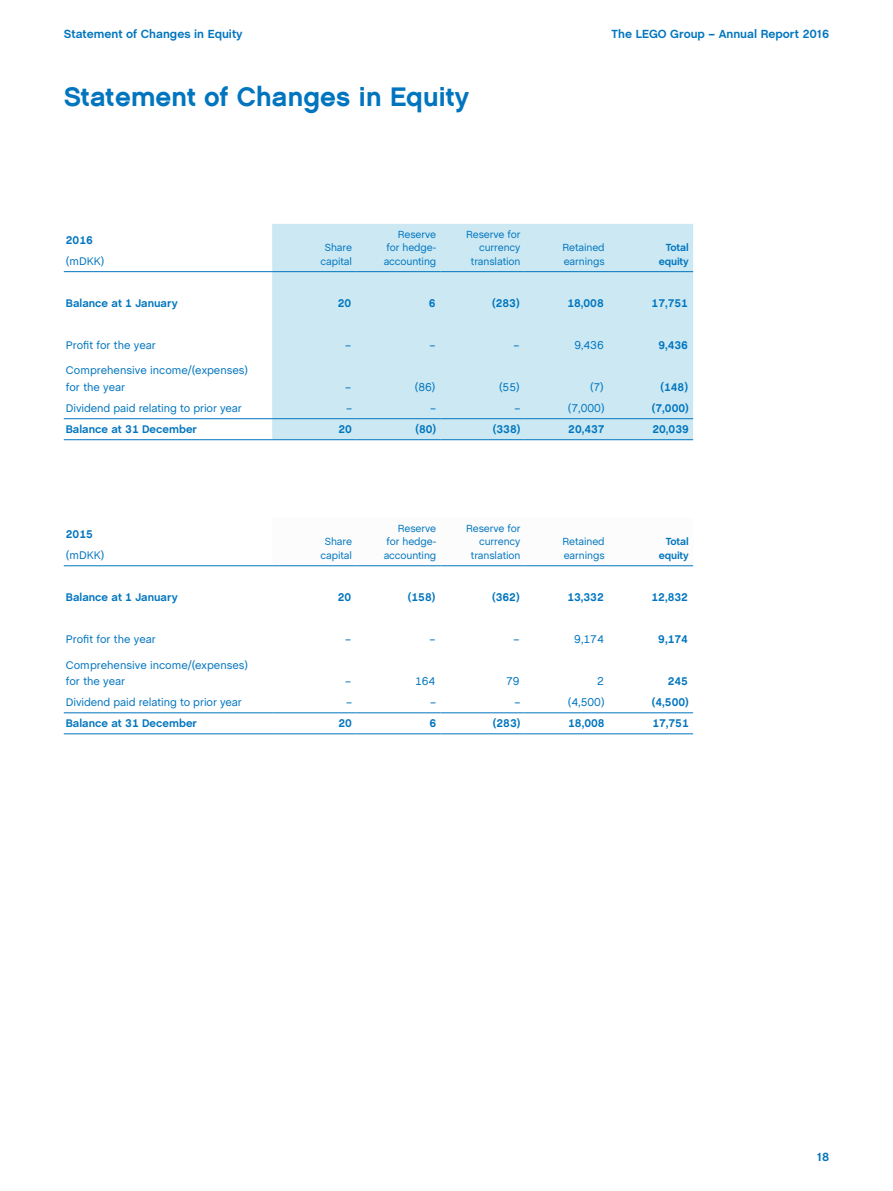
<style>
.page{position:relative;width:893px;height:1191px;background:#fff}
.page>*{position:absolute;margin:0;border:0;box-sizing:border-box;transform-origin:0 0}
.t1{font:700 27px "LEGO Chalet 60 Tab";letter-spacing:.005em;color:#0075bf}
.t2{font:700 12px "LEGO Chalet 50";color:#0075bf}
.t3{font:11.25px/16.5px "LEGO Chalet 50";color:#0075bf}
.t4{font:700 11.25px "LEGO Chalet 60 Tab";color:#0075bf}
.t5{font:700 11.25px "LEGO Chalet 50";color:#0075bf}
.t6{font:11.25px "LEGO Chalet 60 Tab";color:#0075bf}
.t7{font:10.5px/13.5px "LEGO Chalet 50";letter-spacing:-.01em;color:#0075bf;text-align:center}
.t8{font:700 10.5px/13.5px "LEGO Chalet 50";letter-spacing:-.01em;color:#0075bf;text-align:right}
.s1{font-family:"LEGO Chalet 60 Tab"}
.s2{font-family:"LEGO Chalet 50"}
</style>
<div class="page">
<div style="left:272px;top:224px;width:421px;height:215px;background:#cce9f3"></div>
<hr style="left:64px;top:439px;width:208px;height:1px;background:#0075bf">
<hr style="left:272px;top:439px;width:84px;height:1px;background:#0075bf">
<hr style="left:356px;top:439px;width:85px;height:1px;background:#0075bf">
<hr style="left:441px;top:439px;width:84px;height:1px;background:#0075bf">
<hr style="left:525px;top:439px;width:84px;height:1px;background:#0075bf">
<hr style="left:609px;top:439px;width:84px;height:1px;background:#0075bf">
<hr style="left:64px;top:418px;width:208px;height:1px;background:#0075bf">
<hr style="left:272px;top:418px;width:84px;height:1px;background:#0075bf">
<hr style="left:356px;top:418px;width:85px;height:1px;background:#0075bf">
<hr style="left:441px;top:418px;width:84px;height:1px;background:#0075bf">
<hr style="left:525px;top:418px;width:84px;height:1px;background:#0075bf">
<hr style="left:609px;top:418px;width:84px;height:1px;background:#0075bf">
<hr style="left:64px;top:271px;width:208px;height:1px;background:#0075bf">
<hr style="left:272px;top:271px;width:84px;height:1px;background:#0075bf">
<hr style="left:356px;top:271px;width:85px;height:1px;background:#0075bf">
<hr style="left:441px;top:271px;width:84px;height:1px;background:#0075bf">
<hr style="left:525px;top:271px;width:84px;height:1px;background:#0075bf">
<hr style="left:609px;top:271px;width:84px;height:1px;background:#0075bf">
<hr style="left:64px;top:733px;width:208px;height:1px;background:#0075bf">
<hr style="left:272px;top:733px;width:84px;height:1px;background:#0075bf">
<hr style="left:356px;top:733px;width:85px;height:1px;background:#0075bf">
<hr style="left:441px;top:733px;width:84px;height:1px;background:#0075bf">
<hr style="left:525px;top:733px;width:84px;height:1px;background:#0075bf">
<hr style="left:609px;top:733px;width:84px;height:1px;background:#0075bf">
<hr style="left:64px;top:712px;width:208px;height:1px;background:#0075bf">
<hr style="left:272px;top:712px;width:84px;height:1px;background:#0075bf">
<hr style="left:356px;top:712px;width:85px;height:1px;background:#0075bf">
<hr style="left:441px;top:712px;width:84px;height:1px;background:#0075bf">
<hr style="left:525px;top:712px;width:84px;height:1px;background:#0075bf">
<hr style="left:609px;top:712px;width:84px;height:1px;background:#0075bf">
<hr style="left:64px;top:565px;width:208px;height:1px;background:#0075bf">
<hr style="left:272px;top:565px;width:84px;height:1px;background:#0075bf">
<hr style="left:356px;top:565px;width:85px;height:1px;background:#0075bf">
<hr style="left:441px;top:565px;width:84px;height:1px;background:#0075bf">
<hr style="left:525px;top:565px;width:84px;height:1px;background:#0075bf">
<hr style="left:609px;top:565px;width:84px;height:1px;background:#0075bf">
<p class="t2" style="left:64px;top:27px;width:180px">Statement of Changes in Equity</p>
<p class="t2" style="left:612px;top:27px;width:219px">The LEGO Group – Annual Report 2016</p>
<h1 class="t1" style="left:64px;top:79px;width:407px">Statement of Changes in Equity</h1>
<p class="t4" style="left:66px;top:233px;width:28px">2016</p>
<p class="t3" style="left:66px;top:253px;width:40px">(mDKK)</p>
<p class="t7" style="left:320px;top:241px;width:33px">Share capital</p>
<p class="t7" style="left:384px;top:227px;width:54px;text-align:justify;text-indent:14px">Reserve for hedge&shy;accounting</p>
<p class="t7" style="left:466px;top:227px;width:56px;text-align:right">Reserve for currency translation</p>
<p class="t7" style="left:562px;top:241px;width:44px;text-align:left">Retained earnings</p>
<p class="t8" style="left:659px;top:242px;width:32px">Total equity</p>
<p class="t5" style="left:66px;top:296px;width:113px">Balance at <span class="s1">1</span> January</p>
<p class="t4" style="left:338px;top:296px;width:15px">20</p>
<p class="t4" style="left:429px;top:296px;width:8px">6</p>
<p class="t4" style="left:492px;top:296px;width:29px"><span class="s2">(</span>283<span class="s2">)</span></p>
<p class="t4" style="left:567px;top:296px;width:38px">18,008</p>
<p class="t4" style="left:652px;top:296px;width:38px">17,751</p>
<p class="t3" style="left:66px;top:337px;width:92px">Profit for the year</p>
<p class="t3" style="left:345px;top:337px;width:8px">–</p>
<p class="t3" style="left:429px;top:337px;width:8px">–</p>
<p class="t3" style="left:514px;top:337px;width:8px">–</p>
<p class="t6" style="left:575px;top:338px;width:31px">9,436</p>
<p class="t4" style="left:658px;top:338px;width:31px">9,436</p>
<p class="t3" style="left:66px;top:362px;width:184px">Comprehensive income/(expenses) for the year</p>
<p class="t3" style="left:345px;top:379px;width:8px">–</p>
<p class="t6" style="left:415px;top:380px;width:22px">(86)</p>
<p class="t6" style="left:499px;top:380px;width:22px">(55)</p>
<p class="t6" style="left:590px;top:380px;width:15px">(7)</p>
<p class="t4" style="left:660px;top:380px;width:29px">(148)</p>
<p class="t3" style="left:66px;top:400px;width:177px">Dividend paid relating to prior year</p>
<p class="t3" style="left:346px;top:400px;width:8px">–</p>
<p class="t3" style="left:430px;top:400px;width:8px">–</p>
<p class="t3" style="left:514px;top:400px;width:8px">–</p>
<p class="t6" style="left:568px;top:401px;width:38px"><span class="s2">(</span>7<span class="s2">,</span>000<span class="s2">)</span></p>
<p class="t4" style="left:652px;top:401px;width:38px"><span class="s2">(</span>7<span class="s2">,</span>000<span class="s2">)</span></p>
<p class="t5" style="left:66px;top:422px;width:133px">Balance at <span class="s1">31</span> December</p>
<p class="t4" style="left:339px;top:422px;width:15px">20</p>
<p class="t4" style="left:415px;top:422px;width:22px">(80)</p>
<p class="t4" style="left:493px;top:422px;width:29px"><span class="s2">(</span>338<span class="s2">)</span></p>
<p class="t4" style="left:568px;top:422px;width:38px">20,437</p>
<p class="t4" style="left:652px;top:422px;width:38px">20,039</p>
<p class="t4" style="left:66px;top:527px;width:28px">2015</p>
<p class="t3" style="left:66px;top:547px;width:40px">(mDKK)</p>
<p class="t7" style="left:320px;top:535px;width:33px">Share capital</p>
<p class="t7" style="left:384px;top:521px;width:54px;text-align:justify;text-indent:14px">Reserve for hedge&shy;accounting</p>
<p class="t7" style="left:466px;top:521px;width:56px;text-align:right">Reserve for currency translation</p>
<p class="t7" style="left:562px;top:535px;width:44px;text-align:left">Retained earnings</p>
<p class="t8" style="left:659px;top:536px;width:32px">Total equity</p>
<p class="t5" style="left:66px;top:590px;width:113px">Balance at <span class="s1">1</span> January</p>
<p class="t4" style="left:338px;top:590px;width:15px">20</p>
<p class="t4" style="left:408px;top:590px;width:29px"><span class="s2">(</span>158<span class="s2">)</span></p>
<p class="t4" style="left:492px;top:590px;width:29px"><span class="s2">(</span>362<span class="s2">)</span></p>
<p class="t4" style="left:567px;top:590px;width:38px">13<span class="s2">,</span>332</p>
<p class="t4" style="left:652px;top:590px;width:38px">12<span class="s2">,</span>832</p>
<p class="t3" style="left:66px;top:631px;width:92px">Profit for the year</p>
<p class="t3" style="left:345px;top:631px;width:8px">–</p>
<p class="t3" style="left:429px;top:631px;width:8px">–</p>
<p class="t3" style="left:514px;top:631px;width:8px">–</p>
<p class="t6" style="left:574px;top:632px;width:31px">9<span class="s2">,</span>174</p>
<p class="t4" style="left:658px;top:632px;width:31px">9<span class="s2">,</span>174</p>
<p class="t3" style="left:66px;top:656px;width:184px">Comprehensive income/(expenses) for the year</p>
<p class="t3" style="left:345px;top:673px;width:8px">–</p>
<p class="t6" style="left:415px;top:674px;width:22px">164</p>
<p class="t6" style="left:506px;top:674px;width:15px">79</p>
<p class="t6" style="left:597px;top:674px;width:8px">2</p>
<p class="t4" style="left:668px;top:674px;width:22px">245</p>
<p class="t3" style="left:66px;top:694px;width:177px">Dividend paid relating to prior year</p>
<p class="t3" style="left:346px;top:694px;width:8px">–</p>
<p class="t3" style="left:430px;top:694px;width:8px">–</p>
<p class="t3" style="left:514px;top:694px;width:8px">–</p>
<p class="t6" style="left:568px;top:695px;width:38px"><span class="s2">(</span>4<span class="s2">,</span>500<span class="s2">)</span></p>
<p class="t4" style="left:652px;top:695px;width:38px"><span class="s2">(</span>4<span class="s2">,</span>500<span class="s2">)</span></p>
<p class="t5" style="left:66px;top:716px;width:133px">Balance at <span class="s1">31</span> December</p>
<p class="t4" style="left:339px;top:716px;width:15px">20</p>
<p class="t4" style="left:429px;top:716px;width:8px">6</p>
<p class="t4" style="left:493px;top:716px;width:29px"><span class="s2">(</span>283<span class="s2">)</span></p>
<p class="t4" style="left:568px;top:716px;width:38px">18<span class="s2">,</span>008</p>
<p class="t4" style="left:652px;top:716px;width:38px">17<span class="s2">,</span>751</p>
<p class="t2" style="left:817px;top:1150px;width:14px">18</p>
</div>
